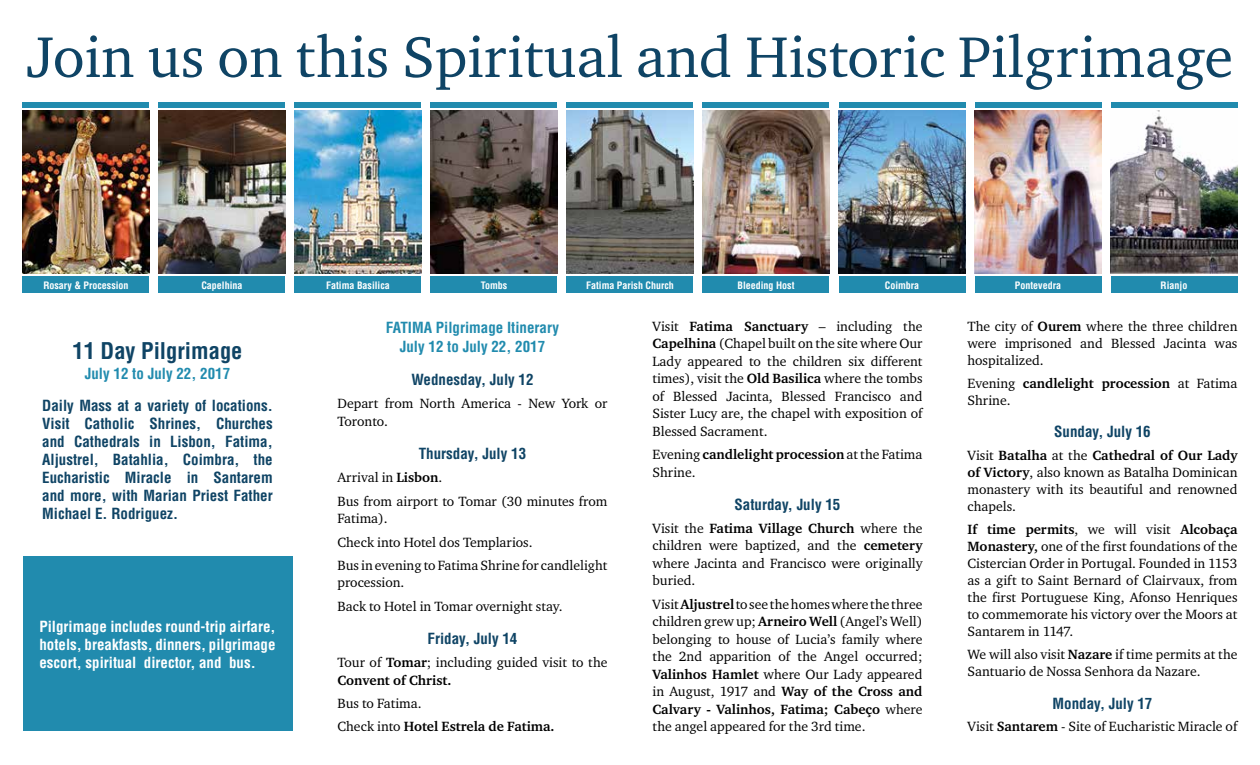
<style>
.page{position:relative;width:1260px;height:765px;background:#fff}
.page>*{position:absolute;margin:0;border:0;box-sizing:border-box;transform-origin:0 0}
.t1{font:58.75px "Charter ITC";color:#0f4465}
.t2{font:700 condensed 22.5px "Helvetica CE";color:#0f4465}
.t3{font:700 condensed 15px/18px "Helvetica CE";color:#0f4465;text-align:justify}
.t4{font:700 condensed 15px/18px "Helvetica CE";color:#fff;text-align:justify}
.t5{font:700 condensed 15px/19.1px "Helvetica CE";color:#218bae;text-align:center}
.t6{font:13.75px/17.5px "Charter ITC";color:#000}
.t7{font:700 condensed 10px "Helvetica CE";color:#fff}
.s1{font-weight:700}
</style>
<div class="page">
<img style="left:23px;top:111px;width:127px;height:163px">
<img style="left:159px;top:111px;width:127px;height:163px">
<img style="left:295px;top:111px;width:127px;height:163px">
<img style="left:431px;top:111px;width:127px;height:163px">
<img style="left:567px;top:111px;width:127px;height:163px">
<img style="left:703px;top:111px;width:127px;height:163px">
<img style="left:839px;top:111px;width:127px;height:163px">
<img style="left:975px;top:111px;width:127px;height:163px">
<img style="left:1111px;top:111px;width:127px;height:163px">
<div style="left:22px;top:276px;width:127px;height:17px;background:#218bae"></div>
<div style="left:159px;top:276px;width:126px;height:17px;background:#218bae"></div>
<div style="left:295px;top:276px;width:126px;height:17px;background:#218bae"></div>
<div style="left:430px;top:276px;width:127px;height:17px;background:#218bae"></div>
<div style="left:567px;top:276px;width:126px;height:17px;background:#218bae"></div>
<div style="left:702px;top:276px;width:127px;height:17px;background:#218bae"></div>
<div style="left:839px;top:276px;width:127px;height:17px;background:#218bae"></div>
<div style="left:975px;top:276px;width:127px;height:17px;background:#218bae"></div>
<div style="left:1111px;top:276px;width:127px;height:17px;background:#218bae"></div>
<div style="left:159px;top:102px;width:126px;height:6px;background:#218bae"></div>
<div style="left:295px;top:102px;width:126px;height:6px;background:#218bae"></div>
<div style="left:430px;top:102px;width:127px;height:6px;background:#218bae"></div>
<div style="left:567px;top:102px;width:126px;height:6px;background:#218bae"></div>
<div style="left:702px;top:102px;width:127px;height:6px;background:#218bae"></div>
<div style="left:839px;top:102px;width:127px;height:6px;background:#218bae"></div>
<div style="left:975px;top:102px;width:127px;height:6px;background:#218bae"></div>
<div style="left:1111px;top:102px;width:127px;height:6px;background:#218bae"></div>
<div style="left:22px;top:102px;width:127px;height:6px;background:#218bae"></div>
<div style="left:23px;top:557px;width:269px;height:174px;background:#218bae"></div>
<h1 class="t1" style="left:27px;top:20px;width:1208px">Join us on this Spiritual and Historic Pilgrimage</h1>
<p class="t7" style="left:43px;top:279px;width:87px">Rosary &amp; Procession</p>
<p class="t7" style="left:201px;top:279px;width:43px">Capelhina</p>
<p class="t7" style="left:326px;top:279px;width:65px">Fatima Basilica</p>
<p class="t7" style="left:481px;top:279px;width:28px">Tombs</p>
<p class="t7" style="left:586px;top:279px;width:89px">Fatima Parish Church</p>
<p class="t7" style="left:738px;top:279px;width:58px">Bleeding Host</p>
<p class="t7" style="left:885px;top:279px;width:36px">Coimbra</p>
<p class="t7" style="left:1015px;top:279px;width:48px">Pontevedra</p>
<p class="t7" style="left:1161px;top:279px;width:28px">Rianjo</p>
<h2 class="t2" style="left:72px;top:337px;width:172px">11 Day Pilgrimage</h2>
<p class="t5" style="left:85px;top:364px;width:147px">July 12 to July 22, 2017</p>
<p class="t3" style="left:42px;top:396px;width:232px">Daily Mass at a variety of locations.<br>Visit Catholic Shrines, Churches and Cathedrals in Lisbon, Fatima, Aljustrel, Batahlia, Coimbra, the Eucharistic Miracle in Santarem and more, with Marian Priest Father Michael E. Rodriguez.</p>
<p class="t4" style="left:39px;top:617px;width:238px">Pilgrimage includes round-trip airfare, hotels, breakfasts, dinners, pilgrimage escort, spiritual director, and bus.</p>
<p class="t5" style="left:386px;top:318px;width:175px">FATIMA Pilgrimage Itinerary<br>July 12 to July 22, 2017</p>
<p class="t3" style="left:411px;top:371px;width:124px">Wednesday, July 12</p>
<p class="t6" style="left:338px;top:394px;width:272px">Depart from North America - New York or<br>Toronto.</p>
<p class="t3" style="left:419px;top:445px;width:109px">Thursday, July 13</p>
<p class="t6" style="left:338px;top:466px;width:271px;line-height:23.2px">Arrival in <span class="s1">Lisbon</span>.<br>Bus from airport to Tomar (30 minutes from</p>
<p class="t6" style="left:338px;top:507px;width:271px;line-height:23.2px">Fatima).<br>Check into Hotel dos Templarios.<br>Bus in evening to Fatima Shrine for candlelight</p>
<p class="t6" style="left:338px;top:571px;width:227px;line-height:23.2px">procession.<br>Back to Hotel in Tomar overnight stay.</p>
<p class="t3" style="left:428px;top:629px;width:91px">Friday, July 14</p>
<p class="t6" style="left:338px;top:653px;width:272px">Tour of <span class="s1">Tomar</span>; including guided visit to the<br><span class="s1">Convent of Christ.</span></p>
<p class="t6" style="left:338px;top:691px;width:219px;line-height:23.2px">Bus to Fatima.<br>Check into <span class="s1">Hotel Estrela de Fatima.</span></p>
<p class="t6" style="left:652px;top:317px;width:272px;text-align:justify">Visit <span class="s1">Fatima Sanctuary</span> – including the <span class="s1">Capelhina</span> (Chapel built on the site where Our Lady appeared to the children six different times), visit the <span class="s1">Old Basilica</span> where the tombs of Blessed Jacinta, Blessed Francisco and Sister Lucy are, the chapel with exposition of Blessed Sacrament.</p>
<p class="t6" style="left:652px;top:445px;width:272px">Evening <span class="s1">candlelight procession</span> at the Fatima<br>Shrine.</p>
<p class="t3" style="left:735px;top:495px;width:107px">Saturday, July 15</p>
<p class="t6" style="left:652px;top:519px;width:272px;text-align:justify">Visit the <span class="s1">Fatima Village Church</span> where the children were baptized, and the <span class="s1">cemetery </span>where Jacinta and Francisco were originally buried.</p>
<p class="t6" style="left:652px;top:595px;width:272px;text-align:justify">Visit <span class="s1">Aljustrel</span> to see the homes where the three children grew up; <span class="s1">Arneiro Well</span> (Angel’s Well) belonging to house of Lucia’s family where the 2nd apparition of the Angel occurred; <span class="s1">Valinhos Hamlet</span> where Our Lady appeared in August, 1917 and <span class="s1">Way of the Cross and Calvary - Valinhos, Fatima; Cabeço</span> where the angel appeared for the 3rd time.</p>
<p class="t6" style="left:967px;top:317px;width:272px;line-height:17px;text-align:justify">The city of <span class="s1">Ourem</span> where the three children were imprisoned and Blessed Jacinta was hospitalized.</p>
<p class="t6" style="left:967px;top:374px;width:271px;line-height:17px">Evening <span class="s1">candlelight procession</span> at Fatima<br>Shrine.</p>
<p class="t3" style="left:1054px;top:423px;width:98px">Sunday, July 16</p>
<p class="t6" style="left:968px;top:447px;width:272px;line-height:17px;text-align:justify">Visit <span class="s1">Batalha</span> at the <span class="s1">Cathedral of Our Lady of Victory</span>, also known as Batalha Dominican monastery with its beautiful and renowned chapels.</p>
<p class="t6" style="left:968px;top:520px;width:272px;line-height:17px;text-align:justify"><span class="s1">If time permits</span>, we will visit <span class="s1">Alcobaça Monastery,</span> one of the first foundations of the Cistercian Order in Portugal. Founded in 1153 as a gift to Saint Bernard of Clairvaux, from the first Portuguese King, Afonso Henriques to commemorate his victory over the Moors at Santarem in 1147.</p>
<p class="t6" style="left:968px;top:645px;width:272px;line-height:17px">We will also visit <span class="s1">Nazare</span> if time permits at the<br>Santuario de Nossa Senhora da Nazare.</p>
<p class="t3" style="left:1053px;top:694px;width:101px">Monday, July 17</p>
<p class="t6" style="left:968px;top:717px;width:271px">Visit <span class="s1">Santarem</span> - Site of Eucharistic Miracle of</p>
</div>
